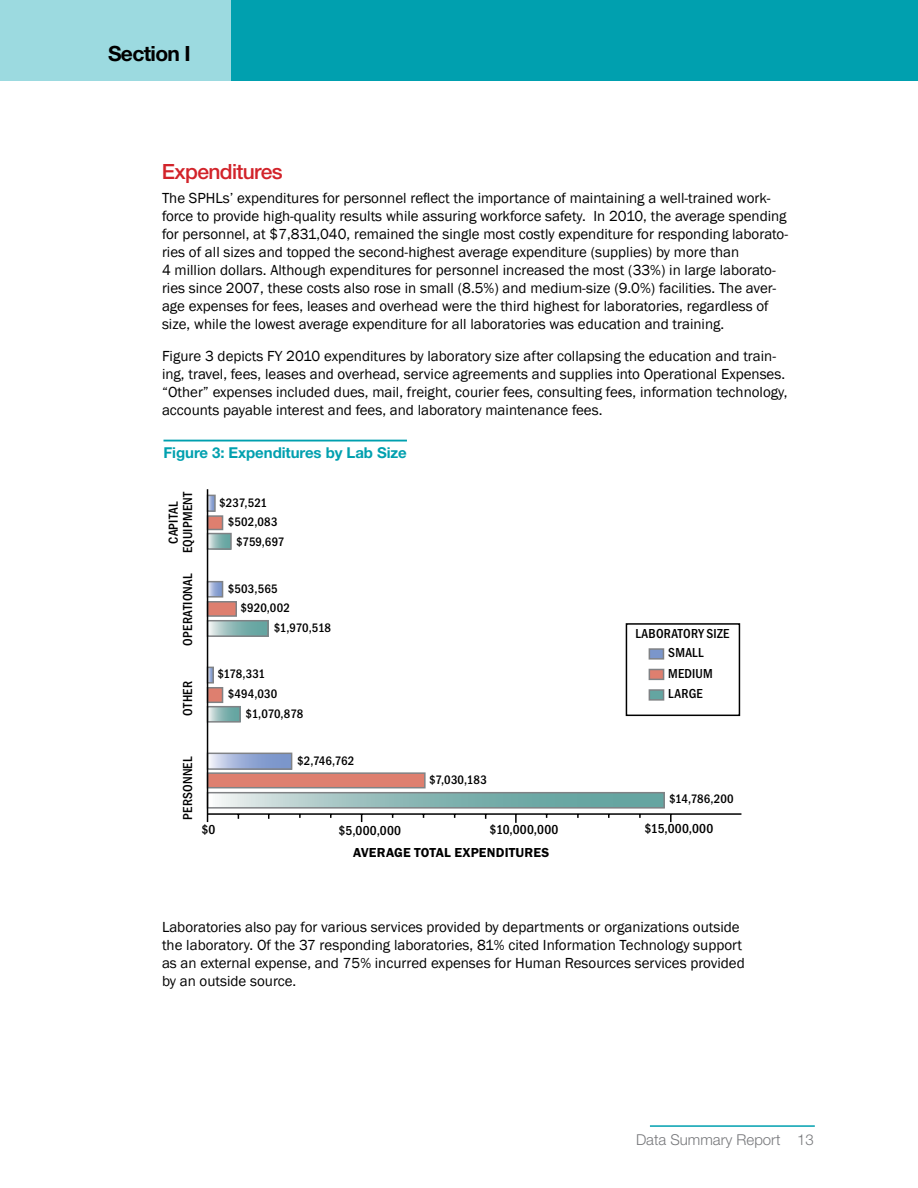
<style>
.page{position:relative;width:918px;height:1188px;background:#fff}
.page>*{position:absolute;margin:0;border:0;box-sizing:border-box;transform-origin:0 0}
.t1{font:500 21px "Helvetica Neue LT Std";letter-spacing:-.03em;color:#d2232a}
.t2{font:700 21px "Helvetica Neue LT Std";letter-spacing:-.03em;color:#000}
.t3{font:15px/18px "Franklin Gothic";color:#000}
.t4{font:700 15px "Helvetica Neue LT Std";letter-spacing:-.005em;color:#00a0af}
.t5{font:300 15px "Helvetica Neue LT Std";color:#77787b}
.t6{font:500 condensed 13.5px/14.2px "Franklin Gothic";letter-spacing:.015em;color:#000;text-align:center}
.t7{font:600 13.5px "Franklin Gothic";letter-spacing:.015em;color:#000}
.t8{font:500 condensed 12.75px "Franklin Gothic";letter-spacing:.005em;color:#000}
</style>
<div class="page">
<hr style="left:650px;top:1125px;width:165px;height:2px;background:#00a0af">
<hr style="left:164px;top:440px;width:243px;height:2px;background:#00a0af">
<div style="left:231px;top:0;width:687px;height:80px;background:#00a0af"></div>
<div style="left:0;top:0;width:231px;height:80px;background:#9cdae0"></div>
<hr style="left:208px;top:813px;width:533px;height:2px;background:#000">
<svg style="left:515px;top:815px;width:2px;height:8px"></svg>
<svg style="left:670px;top:815px;width:2px;height:7px"></svg>
<svg style="left:210px;top:498px;width:3px;height:11px"></svg>
<div style="left:207px;top:495px;width:9px;height:17px;border:2px solid #808285"></div>
<svg style="left:210px;top:584px;width:10px;height:11px"></svg>
<div style="left:207px;top:581px;width:16px;height:17px;border:2px solid #808285"></div>
<div style="left:208px;top:667px;width:5px;height:16px;background:#99acd7"></div>
<div style="left:207px;top:667px;width:7px;height:17px;border:2px solid #808285"></div>
<svg style="left:210px;top:756px;width:79px;height:11px"></svg>
<div style="left:207px;top:753px;width:85px;height:17px;border:2px solid #808285"></div>
<div style="left:207px;top:515px;width:16px;height:15px;background:#de7f6f;border:2px solid #808285"></div>
<div style="left:207px;top:601px;width:30px;height:16px;background:#de7f6f;border:2px solid #808285"></div>
<div style="left:207px;top:687px;width:16px;height:16px;background:#de7f6f;border:2px solid #808285"></div>
<div style="left:207px;top:772px;width:219px;height:16px;background:#de7f6f;border:2px solid #808285"></div>
<svg style="left:210px;top:536px;width:19px;height:11px"></svg>
<div style="left:207px;top:533px;width:25px;height:17px;border:2px solid #808285"></div>
<svg style="left:210px;top:623px;width:56px;height:11px"></svg>
<div style="left:207px;top:620px;width:62px;height:17px;border:2px solid #808285"></div>
<svg style="left:210px;top:709px;width:28px;height:11px"></svg>
<div style="left:207px;top:706px;width:34px;height:17px;border:2px solid #808285"></div>
<svg style="left:219px;top:795px;width:443px;height:11px;background:#8ebab8"></svg>
<div style="left:207px;top:792px;width:458px;height:17px;border:2px solid #808285"></div>
<hr style="left:207px;top:489px;width:1px;height:333px;background:#000">
<div style="left:626px;top:623px;width:114px;height:93px;border:2px solid #000"></div>
<div style="left:649px;top:648px;width:15px;height:12px;background:#7b96cb;border:2px solid #808285"></div>
<div style="left:649px;top:669px;width:15px;height:11px;background:#de7f6f;border:2px solid #808285"></div>
<div style="left:649px;top:689px;width:15px;height:12px;background:#64a5a1;border:2px solid #808285"></div>
<p class="t2" style="left:108px;top:41px;width:84px">Section i</p>
<h3 class="t1" style="left:162px;top:159px;width:122px">Expenditures</h3>
<p class="t3" style="left:162px;top:190px;width:628px">The SPHLs’ expenditures for personnel reflect the importance of maintaining a well-trained work&shy;force to provide high-quality results while assuring workforce safety. In 2010, the average spending for personnel, at $7,831,040, remained the single most costly expenditure for responding laborato-</p>
<p class="t3" style="left:162px;top:244px;width:579px">ries of all sizes and topped the second-highest average expenditure (supplies) by more than</p>
<p class="t3" style="left:162px;top:262px;width:616px;text-align:justify">4 million dollars. Although expenditures for personnel increased the most (33%) in large laborato&shy;ries since 2007, these costs also rose in small (8.5%) and medium-size (9.0%) facilities. The aver&shy;age expenses for fees, leases and overhead were the third highest for laboratories, regardless of</p>
<p class="t3" style="left:162px;top:316px;width:564px">size, while the lowest average expenditure for all laboratories was education and training.</p>
<p class="t3" style="left:162px;top:347px;width:627px">Figure 3 depicts FY 2010 expenditures by laboratory size after collapsing the education and train&shy;ing, travel, fees, leases and overhead, service agreements and supplies into Operational Expenses. “Other” expenses included dues, mail, freight, courier fees, consulting fees, information technology, accounts payable interest and fees, and laboratory maintenance fees.</p>
<p class="t4" style="left:164px;top:443px;width:245px">Figure 3: Expenditures by Lab Size</p>
<p class="t6" style="left:166px;top:553px;width:63px;rotate:-90deg">CAPITAL<br>EQUIPMENT</p>
<p class="t6" style="left:180px;top:646px;width:74px;rotate:-90deg">OPERATIONAL</p>
<p class="t6" style="left:180px;top:716px;width:36px;rotate:-90deg">OTHER</p>
<p class="t6" style="left:180px;top:820px;width:64px;rotate:-90deg">PERSONNEL</p>
<p class="t8" style="left:219px;top:494px;width:49px">$237,521</p>
<p class="t8" style="left:228px;top:514px;width:51px">$502,083</p>
<p class="t8" style="left:236px;top:533px;width:50px">$759,697</p>
<p class="t8" style="left:228px;top:580px;width:51px">$503,565</p>
<p class="t8" style="left:241px;top:600px;width:51px">$920,002</p>
<p class="t8" style="left:274px;top:619px;width:59px">$1,970,518</p>
<p class="t8" style="left:217px;top:665px;width:49px">$178,331</p>
<p class="t8" style="left:228px;top:686px;width:51px">$494,030</p>
<p class="t8" style="left:246px;top:705px;width:59px">$1,070,878</p>
<p class="t8" style="left:297px;top:753px;width:59px">$2,746,762</p>
<p class="t8" style="left:429px;top:772px;width:59px">$7,030,183</p>
<p class="t6" style="left:635px;top:624px;width:95px;line-height:19px">LABORATORY SIZE<br>SMALL</p>
<p class="t6" style="left:668px;top:663px;width:46px;line-height:20.5px;text-align:left">MEDIUM<br>LARGE</p>
<p class="t8" style="left:669px;top:791px;width:66px">$14,786,200</p>
<p class="t6" style="left:201px;top:823px;width:15px">$0</p>
<p class="t6" style="left:339px;top:823px;width:64px">$5,000,000</p>
<p class="t6" style="left:490px;top:823px;width:70px">$10,000,000</p>
<p class="t6" style="left:644px;top:822px;width:70px">$15,000,000</p>
<p class="t7" style="left:353px;top:844px;width:198px">AVERAGE TOTAL EXPENDITURES</p>
<p class="t3" style="left:162px;top:919px;width:579px">Laboratories also pay for various services provided by departments or organizations outside</p>
<p class="t3" style="left:162px;top:937px;width:584px">the laboratory. Of the 37 responding laboratories, 81% cited Information Technology support as an external expense, and 75% incurred expenses for Human Resources services provided by an outside source.</p>
<p class="t5" style="left:636px;top:1130px;width:179px">Data Summary Report 13</p>
</div>
